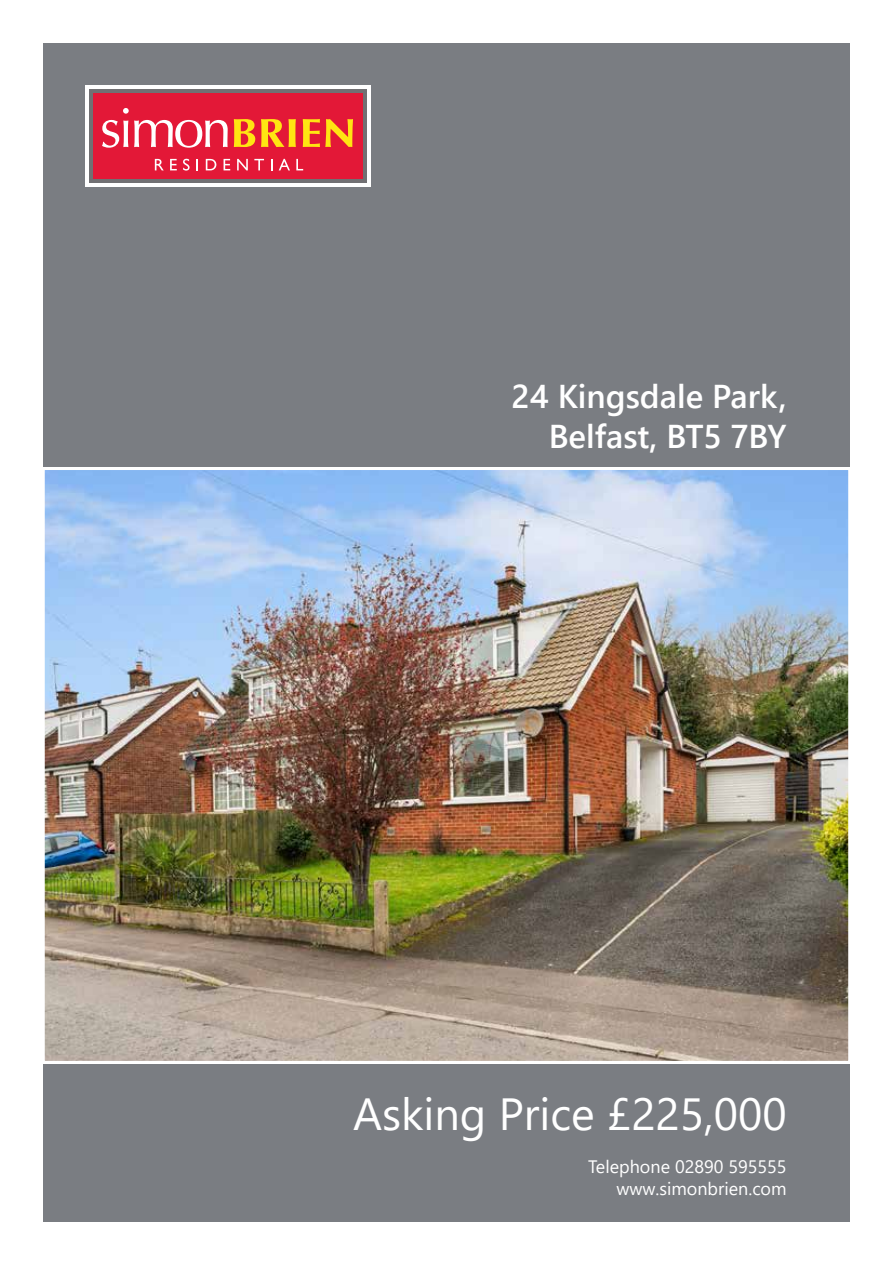
<style>
.page{position:relative;width:893px;height:1263px;background:#fff}
.page>*{position:absolute;margin:0;border:0;box-sizing:border-box;transform-origin:0 0}
.t1{font:45px "Segoe UI";color:#fff}
.t2{font:600 33px/39.6px "Segoe UI";color:#fff;text-align:right}
.t3{font:18px/21.6px "Segoe UI";color:#fff;text-align:right}
</style>
<div class="page">
<div style="left:43px;top:43px;width:807px;height:424px;background:#7a7d82"></div>
<div style="left:43px;top:1064px;width:807px;height:157px;background:#7a7d82"></div>
<img style="left:46px;top:471px;width:801px;height:589px">
<div style="left:42px;top:467px;width:809px;height:597px;border:3px solid #fff"></div>
<div style="left:85px;top:85px;width:286px;height:102px;background:#fff"></div>
<div style="left:89px;top:89px;width:278px;height:94px;background:#717073"></div>
<div style="left:93px;top:93px;width:270px;height:86px;background:#e31837"></div>
<svg style="left:102px;top:108px;width:126px;height:40px"></svg>
<svg style="left:234px;top:119px;width:21px;height:28px"></svg>
<svg style="left:261px;top:119px;width:35px;height:28px"></svg>
<svg style="left:303px;top:119px;width:50px;height:28px"></svg>
<svg style="left:155px;top:159px;width:9px;height:11px"></svg>
<svg style="left:170px;top:159px;width:7px;height:11px"></svg>
<svg style="left:183px;top:159px;width:7px;height:12px"></svg>
<svg style="left:196px;top:159px;width:2px;height:11px"></svg>
<svg style="left:206px;top:159px;width:10px;height:11px"></svg>
<svg style="left:224px;top:159px;width:6px;height:11px"></svg>
<svg style="left:237px;top:159px;width:11px;height:11px"></svg>
<svg style="left:254px;top:159px;width:10px;height:11px"></svg>
<svg style="left:279px;top:159px;width:11px;height:11px"></svg>
<svg style="left:296px;top:159px;width:7px;height:11px"></svg>
<h2 class="t2" style="left:511px;top:374px;width:277px">24 Kingsdale Park,<br>Belfast, BT5 7BY</h2>
<h1 class="t1" style="left:353px;top:1071px;width:435px">Asking Price £225,000</h1>
<p class="t3" style="left:588px;top:1154px;width:200px">Telephone 02890 595555 www.simonbrien.com</p>
</div>
